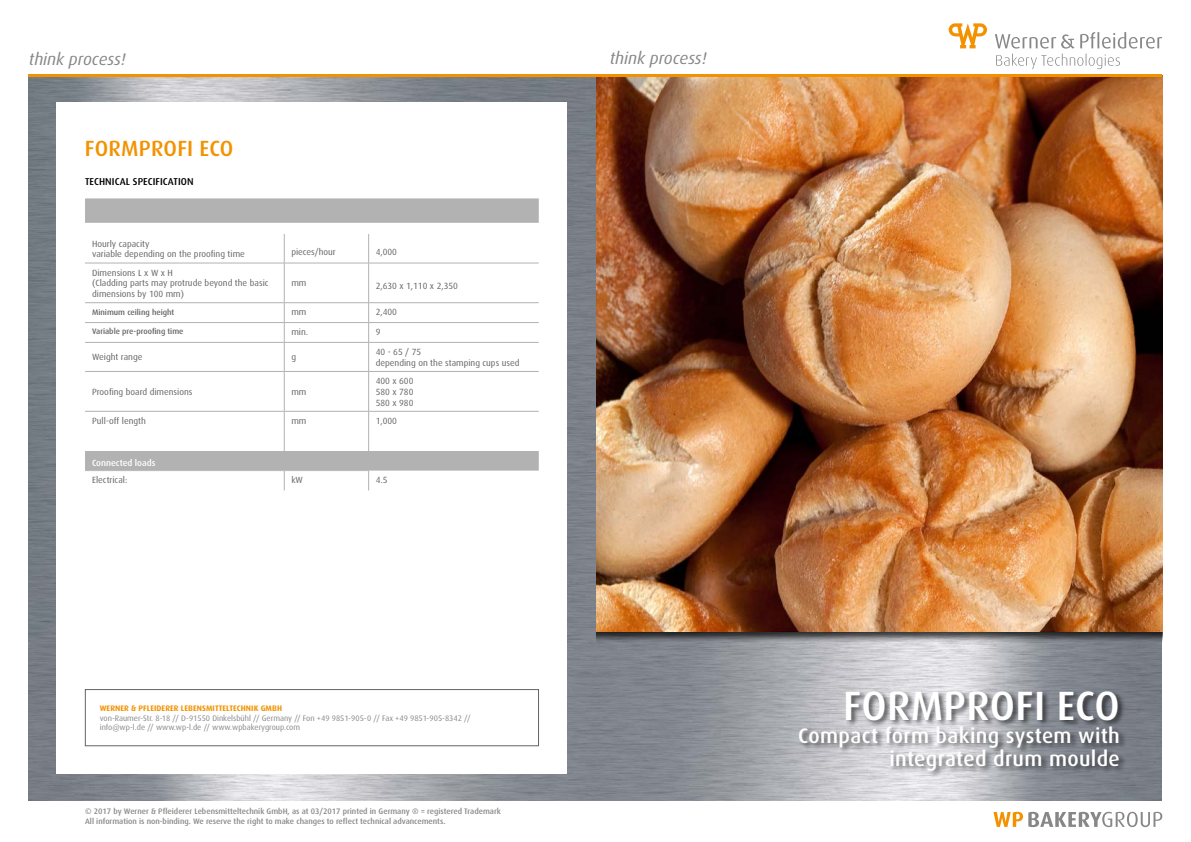
<style>
.page{position:relative;width:1191px;height:842px;background:#fff}
.page>*{position:absolute;margin:0;border:0;box-sizing:border-box;transform-origin:0 0}
.t1{font:500 41px "Dax Pro";letter-spacing:.01em;color:#fff}
.t2{font:500 22px "Dax Pro";letter-spacing:.01em;color:#f39200}
.t3{font:500 21px/23px "Dax Pro";letter-spacing:.015em;color:#fff;text-align:right}
.t4{font:italic 16.8px "Dax Pro";color:#878787}
.t5{font:500 10px "Dax Pro";letter-spacing:.01em;color:#000}
.t6{font:9px/10.8px "Dax Pro";color:#646363}
.t7{font:500 9px "Dax Pro";color:#fff}
.t8{font:500 8px/9.6px "Dax Pro";color:#878787}
.t9{font:8px/9.6px "Dax Pro";color:#878787}
.t10{font:500 8px "Dax Pro";color:#646363}
.t11{font:700 8px "Dax Pro";letter-spacing:.01em;color:#f39200}
</style>
<div class="page">
<img style="left:28px;top:77px;width:1134px;height:724px">
<svg style="left:993px;top:812px;width:169px;height:15px"></svg>
<div style="left:595px;top:75px;width:567px;height:568px;background:#000;opacity:.75"></div>
<img style="left:595px;top:77px;width:567px;height:554px">
<hr style="left:595px;top:74px;width:567px;height:3px;background:#f39200">
<div style="left:57px;top:102px;width:510px;height:672px;background:#fff"></div>
<hr style="left:28px;top:74px;width:567px;height:3px;background:#f39200">
<svg style="left:948px;top:23px;width:39px;height:25px"></svg>
<svg style="left:995px;top:32px;width:167px;height:37px"></svg>
<div style="left:85px;top:689px;width:454px;height:57px;border:1px solid #646363"></div>
<div style="left:798px;top:689px;width:328px;height:89px;background:#000;opacity:.6"></div>
<svg style="left:85px;top:198px;width:454px;height:273px"></svg>
<svg style="left:284px;top:234px;width:1px;height:29px"></svg>
<svg style="left:368px;top:234px;width:1px;height:29px"></svg>
<hr style="left:85px;top:263px;width:199px;height:1px;background:#b3b2b2">
<hr style="left:284px;top:263px;width:85px;height:1px;background:#b3b2b2">
<hr style="left:284px;top:263px;width:1px;height:39px;background:#b3b2b2">
<hr style="left:369px;top:263px;width:170px;height:1px;background:#b3b2b2">
<hr style="left:368px;top:263px;width:1px;height:39px;background:#b3b2b2">
<hr style="left:85px;top:302px;width:199px;height:1px;background:#b3b2b2">
<hr style="left:284px;top:302px;width:85px;height:1px;background:#b3b2b2">
<hr style="left:369px;top:302px;width:170px;height:1px;background:#b3b2b2">
<hr style="left:85px;top:322px;width:199px;height:1px;background:#b3b2b2">
<hr style="left:284px;top:322px;width:85px;height:1px;background:#b3b2b2">
<hr style="left:369px;top:322px;width:170px;height:1px;background:#b3b2b2">
<hr style="left:85px;top:342px;width:199px;height:1px;background:#b3b2b2">
<hr style="left:284px;top:342px;width:85px;height:1px;background:#b3b2b2">
<svg style="left:284px;top:303px;width:1px;height:68px"></svg>
<hr style="left:369px;top:342px;width:170px;height:1px;background:#b3b2b2">
<svg style="left:368px;top:303px;width:1px;height:68px"></svg>
<hr style="left:85px;top:371px;width:199px;height:1px;background:#b3b2b2">
<hr style="left:284px;top:371px;width:85px;height:1px;background:#b3b2b2">
<hr style="left:284px;top:372px;width:1px;height:39px;background:#b3b2b2">
<hr style="left:369px;top:371px;width:170px;height:1px;background:#b3b2b2">
<hr style="left:368px;top:372px;width:1px;height:39px;background:#b3b2b2">
<hr style="left:85px;top:411px;width:199px;height:1px;background:#b3b2b2">
<hr style="left:284px;top:411px;width:85px;height:1px;background:#b3b2b2">
<hr style="left:369px;top:411px;width:170px;height:1px;background:#b3b2b2">
<svg style="left:284px;top:412px;width:1px;height:39px"></svg>
<svg style="left:368px;top:412px;width:1px;height:39px"></svg>
<svg style="left:284px;top:471px;width:1px;height:19px"></svg>
<svg style="left:368px;top:471px;width:1px;height:19px"></svg>
<hr style="left:85px;top:470px;width:199px;height:1px;background:#bababa">
<hr style="left:284px;top:470px;width:85px;height:1px;background:#bababa">
<h3 class="t4" style="left:29px;top:48px;width:98px">think process!</h3>
<h3 class="t4" style="left:610px;top:48px;width:98px">think process!</h3>
<h2 class="t2" style="left:85px;top:134px;width:150px">FORMPROFI ECO</h2>
<p class="t5" style="left:85px;top:176px;width:110px">TECHNICAL SPECIFICATION</p>
<p class="t6" style="left:92px;top:238px;width:154px">Hourly capacity<br>variable depending on the proofing time</p>
<p class="t6" style="left:291px;top:246px;width:46px">pieces/hour</p>
<p class="t6" style="left:376px;top:246px;width:23px">4,000</p>
<p class="t6" style="left:92px;top:267px;width:178px">Dimensions L x W x H<br>(Cladding parts may protrude beyond the basic dimensions by 100 mm)</p>
<p class="t6" style="left:291px;top:278px;width:17px">mm</p>
<p class="t6" style="left:376px;top:280px;width:84px">2,630 x 1,110 x 2,350</p>
<p class="t10" style="left:92px;top:307px;width:84px">Minimum ceiling height</p>
<p class="t6" style="left:291px;top:306px;width:17px">mm</p>
<p class="t6" style="left:376px;top:306px;width:23px">2,400</p>
<p class="t10" style="left:92px;top:326px;width:93px">Variable pre-proofing time</p>
<p class="t6" style="left:291px;top:326px;width:18px">min.</p>
<p class="t6" style="left:376px;top:326px;width:6px">9</p>
<p class="t6" style="left:92px;top:352px;width:52px">Weight range</p>
<p class="t6" style="left:291px;top:352px;width:6px">g</p>
<p class="t6" style="left:376px;top:346px;width:145px">40 - 65 / 75<br>depending on the stamping cups used</p>
<p class="t6" style="left:92px;top:386px;width:102px">Proofing board dimensions</p>
<p class="t6" style="left:291px;top:386px;width:17px">mm</p>
<p class="t6" style="left:376px;top:375px;width:39px;text-align:justify">400 x 600<br>580 x 780<br>580 x 980</p>
<p class="t6" style="left:92px;top:415px;width:55px">Pull-off length</p>
<p class="t6" style="left:291px;top:415px;width:17px">mm</p>
<p class="t6" style="left:376px;top:415px;width:23px">1,000</p>
<p class="t7" style="left:92px;top:457px;width:65px">Connected loads</p>
<p class="t6" style="left:92px;top:474px;width:37px">Electrical:</p>
<p class="t6" style="left:291px;top:474px;width:13px">kW</p>
<p class="t6" style="left:376px;top:474px;width:13px">4.5</p>
<p class="t11" style="left:100px;top:703px;width:184px">WERNER &amp; PFLEIDERER LEBENSMITTELTECHNIK GMBH</p>
<p class="t9" style="left:100px;top:713px;width:372px">von-Raumer-Str. 8-18 // D-91550 Dinkelsbühl // Germany // Fon +49 9851-905-0 // Fax +49 9851-905-8342 // info@wp-l.de // www.wp-l.de // www.wpbakerygroup.com</p>
<p class="t8" style="left:85px;top:806px;width:417px">© 2017 by Werner &amp; Pfleiderer Lebensmitteltechnik GmbH, as at 03/2017 printed in Germany ® = registered Trademark<br>All information is non-binding. We reserve the right to make changes to reflect technical advancements.</p>
<h1 class="t1" style="left:843px;top:679px;width:278px">FORMPROFI ECO</h1>
<h3 class="t3" style="left:798px;top:723px;width:323px">Compact form baking system with integrated drum moulde</h3>
</div>
